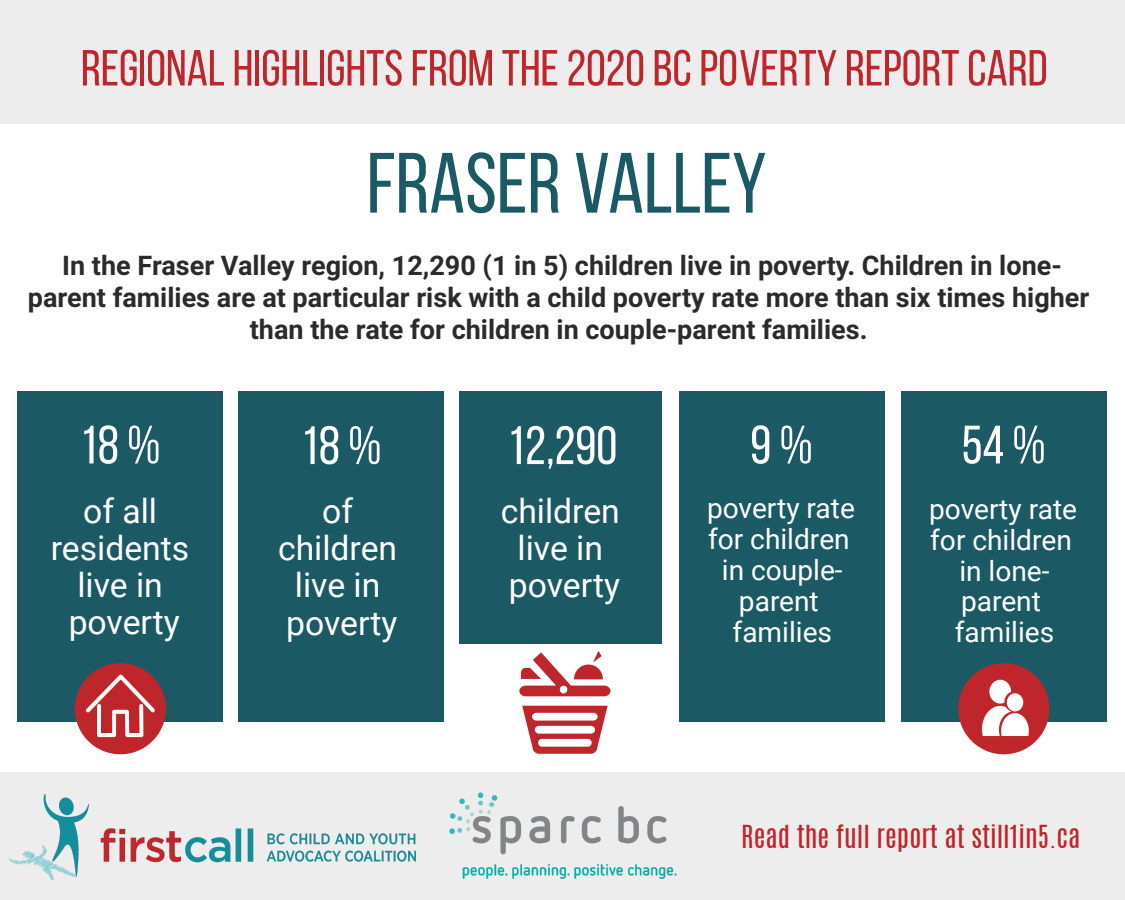
<style>
.page{position:relative;width:1125px;height:900px;background:#fff}
.page>*{position:absolute;margin:0;border:0;box-sizing:border-box;transform-origin:0 0}
.t1{font:85.35px "Bebas Neue";color:#1b5964}
.t2{font:54px "Bebas Neue";color:#fff}
.t3{font:50.62px "Bebas Neue";color:#bf262c}
.t4{font:33.75px/37.1px "Roboto";color:#fff;text-align:center}
.t5{font:28.12px/30.9px "Roboto";color:#fff;text-align:center}
.t6{font:700 27px/32.1px "Roboto";color:#2b2b2b;text-align:center}
.t7{font:27px "Antonio";color:#bf262c}
</style>
<div class="page">
<div style="left:0;top:0;width:1125px;height:123px;background:#ededed"></div>
<div style="left:0;top:772px;width:1125px;height:128px;background:#ededed"></div>
<img style="left:449px;top:792px;width:228px;height:87px">
<img style="left:9px;top:795px;width:406px;height:85px">
<div style="left:17px;top:391px;width:206px;height:331px;background:#1b5964"></div>
<svg style="left:75px;top:663px;width:91px;height:91px"></svg>
<div style="left:238px;top:392px;width:206px;height:330px;background:#1b5964"></div>
<div style="left:460px;top:392px;width:202px;height:252px;background:#1b5964"></div>
<div style="left:679px;top:391px;width:206px;height:331px;background:#1b5964"></div>
<div style="left:901px;top:391px;width:206px;height:331px;background:#1b5964"></div>
<svg style="left:958px;top:663px;width:91px;height:91px"></svg>
<svg style="left:522px;top:706px;width:86px;height:48px"></svg>
<svg style="left:519px;top:651px;width:91px;height:45px"></svg>
<h3 class="t3" style="left:81px;top:41px;width:968px">REGIONAL HIGHLIGHTS FROM THE 2020 BC POVERTY REPORT CARD</h3>
<h1 class="t1" style="left:367px;top:137px;width:401px">FRASER VALLEY</h1>
<p class="t6" style="left:28px;top:250px;width:1063px">In the Fraser Valley region, 12,290 (1 in 5) children live in poverty. Children in lone&shy;parent families are at particular risk with a child poverty rate more than six times higher than the rate for children in couple-parent families.</p>
<h2 class="t2" style="left:80px;top:416px;width:82px">18 %</h2>
<p class="t4" style="left:51px;top:492px;width:140px">of all residents live in poverty</p>
<h2 class="t2" style="left:301px;top:416px;width:82px">18 %</h2>
<p class="t4" style="left:278px;top:493px;width:121px">of children live in poverty</p>
<h2 class="t2" style="left:507px;top:416px;width:112px">12,290</h2>
<p class="t4" style="left:501px;top:493px;width:121px;text-align:left">children live in poverty</p>
<h2 class="t2" style="left:750px;top:416px;width:64px">9 %</h2>
<h2 class="t2" style="left:962px;top:416px;width:85px">54 %</h2>
<p class="t5" style="left:929px;top:494px;width:149px">poverty rate for children in lone&shy;parent families</p>
<p class="t5" style="left:707px;top:493px;width:149px">poverty rate for children in couple&shy;parent families</p>
<p class="t7" style="left:741px;top:826px;width:341px">Read the full report at still1in5.ca</p>
</div>
